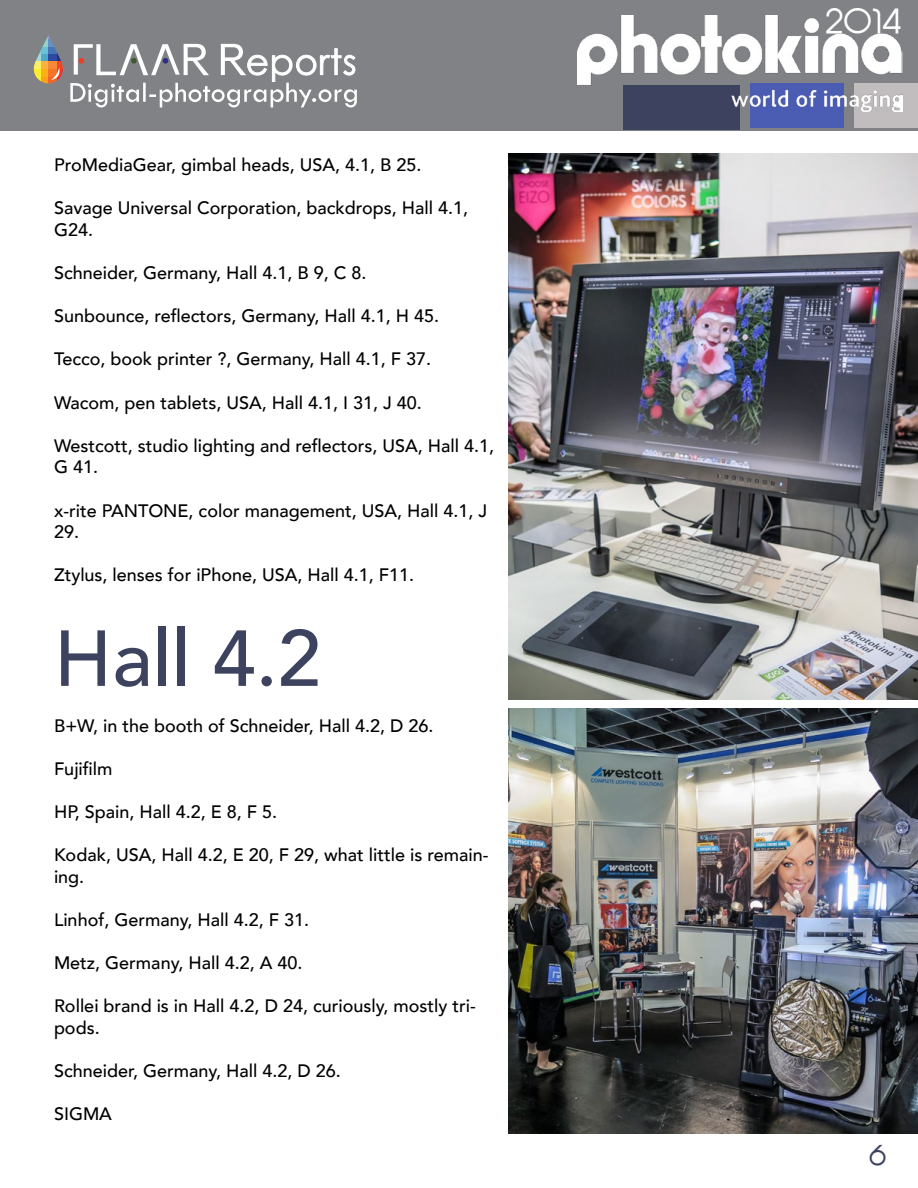
<style>
.page{position:relative;width:918px;height:1188px;background:#fff}
.page>*{position:absolute;margin:0;border:0;box-sizing:border-box;transform-origin:0 0}
.t1{font:500 78.45px "Avenir";color:#3d425f}
.t2{font:32.7px "Abeatby Kai";color:#fff}
.t3{font:27px "Abeatby Kai";color:#3d425f}
.t4{font:500 18px/21.6px "Avenir";color:#000}
</style>
<div class="page">
<img style="left:508px;top:153px;width:410px;height:547px">
<img style="left:508px;top:708px;width:410px;height:426px">
<div style="left:0;top:0;width:918px;height:130px;background:#808285"></div>
<div style="left:624px;top:85px;width:116px;height:44px;background:#3d425f"></div>
<div style="left:750px;top:84px;width:94px;height:44px;background:#4b5db3"></div>
<div style="left:855px;top:84px;width:63px;height:44px;background:#c1bdbe"></div>
<img style="left:578px;top:16px;width:325px;height:96px">
<svg style="left:33px;top:35px;width:324px;height:72px"></svg>
<p class="t4" style="left:54px;top:153px;width:369px">ProMediaGear, gimbal heads, USA, 4.1, B 25.</p>
<p class="t4" style="left:54px;top:196px;width:416px">Savage Universal Corporation, backdrops, Hall 4.1,<br>G24.</p>
<p class="t4" style="left:54px;top:261px;width:314px">Schneider, Germany, Hall 4.1, B 9, C 8.</p>
<p class="t4" style="left:54px;top:304px;width:387px">Sunbounce, reflectors, Germany, Hall 4.1, H 45.</p>
<p class="t4" style="left:54px;top:347px;width:379px">Tecco, book printer ?, Germany, Hall 4.1, F 37.</p>
<p class="t4" style="left:54px;top:391px;width:369px">Wacom, pen tablets, USA, Hall 4.1, I 31, J 40.</p>
<p class="t4" style="left:54px;top:434px;width:442px">Westcott, studio lighting and reflectors, USA, Hall 4.1,<br>G 41.</p>
<p class="t4" style="left:54px;top:499px;width:435px">x-rite PANTONE, color management, USA, Hall 4.1, J<br>29.</p>
<p class="t4" style="left:54px;top:563px;width:362px">Ztylus, lenses for iPhone, USA, Hall 4.1, F11.</p>
<h1 class="t1" style="left:54px;top:591px;width:269px">Hall 4.2</h1>
<p class="t4" style="left:54px;top:714px;width:381px">B+W, in the booth of Schneider, Hall 4.2, D 26.</p>
<p class="t4" style="left:54px;top:757px;width:60px">Fujifilm</p>
<p class="t4" style="left:54px;top:800px;width:225px">HP, Spain, Hall 4.2, E 8, F 5.</p>
<p class="t4" style="left:54px;top:843px;width:436px">Kodak, USA, Hall 4.2, E 20, F 29, what little is remain&shy;ing.</p>
<p class="t4" style="left:54px;top:908px;width:257px">Linhof, Germany, Hall 4.2, F 31.</p>
<p class="t4" style="left:54px;top:951px;width:250px">Metz, Germany, Hall 4.2, A 40.</p>
<p class="t4" style="left:54px;top:994px;width:423px">Rollei brand is in Hall 4.2, D 24, curiously, mostly tri&shy;pods.</p>
<p class="t4" style="left:54px;top:1059px;width:288px">Schneider, Germany, Hall 4.2, D 26.</p>
<p class="t4" style="left:54px;top:1102px;width:59px">SIGMA</p>
<h2 class="t2" style="left:826px;top:8px;width:78px">2014</h2>
<h3 class="t3" style="left:870px;top:1144px;width:19px">6</h3>
</div>
